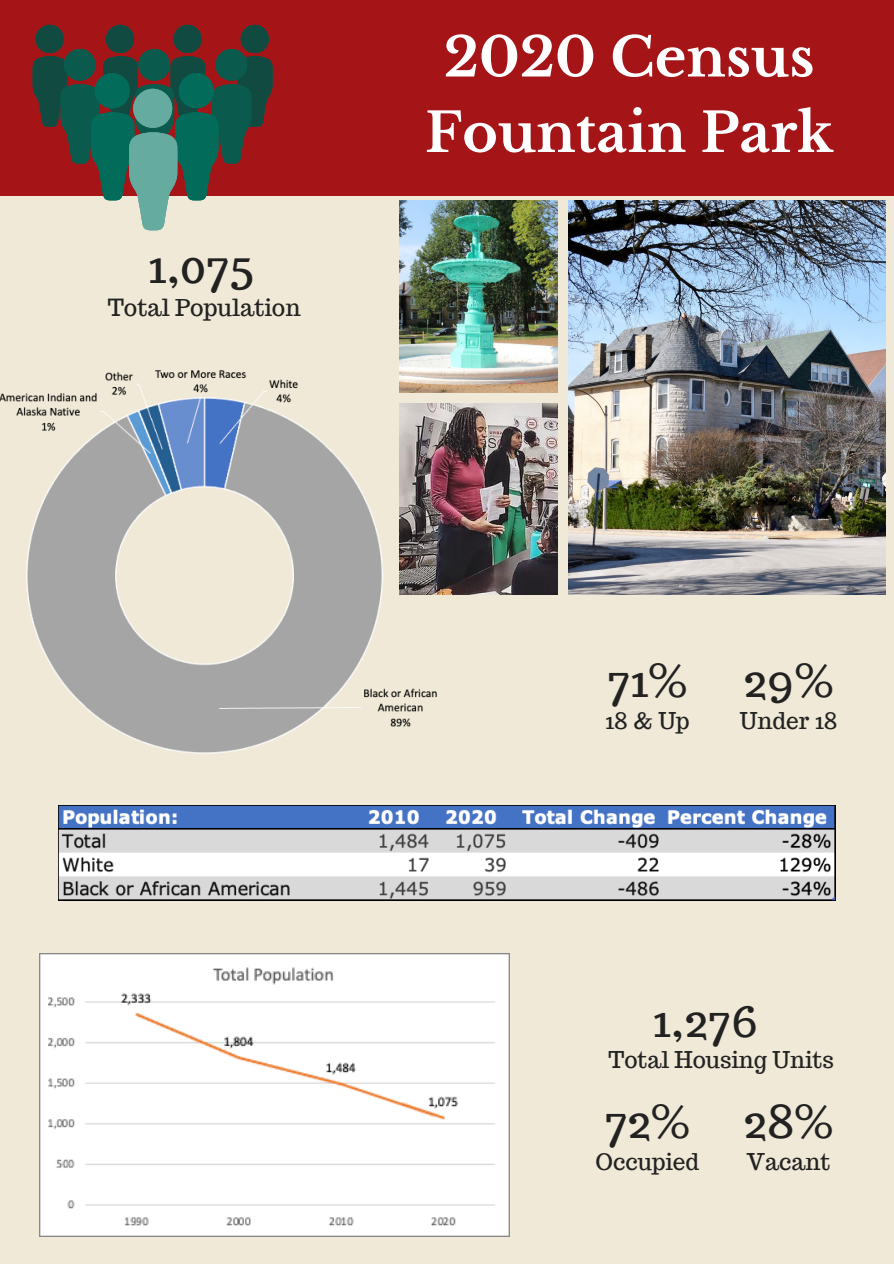
<style>
.page{position:relative;width:894px;height:1264px;background:#fff}
.page>*{position:absolute;margin:0;border:0;box-sizing:border-box;transform-origin:0 0}
.t1{font:700 54px "Libre Baskerville";color:#fff}
.t2{font:46.35px "Trocchi";color:#222}
.t3{font:45.3px "Trocchi";color:#222}
.t4{font:23.1px "Trocchi";color:#222}
.t5{font:22.65px "Trocchi";color:#222}
</style>
<div class="page">
<div style="left:0;top:0;width:893px;height:1263px;background:#f0e9d7"></div>
<div style="left:0;top:0;width:893px;height:196px;background:#a51417"></div>
<img style="left:399px;top:201px;width:158px;height:191px">
<img style="left:568px;top:201px;width:317px;height:393px">
<img style="left:481px;top:403px;width:76px;height:191px">
<svg style="left:33px;top:25px;width:239px;height:205px"></svg>
<div style="left:133px;top:89px;width:39px;height:39px;background:#66ab9f;border-radius:50%"></div>
<img style="left:0;top:363px;width:481px;height:391px">
<img style="left:39px;top:953px;width:470px;height:283px">
<img style="left:59px;top:805px;width:776px;height:95px">
<p class="t2" style="left:148px;top:236px;width:107px">1,075</p>
<p class="t4" style="left:108px;top:292px;width:194px">Total Population</p>
<p class="t1" style="left:443px;top:24px;width:372px">2020 Census</p>
<p class="t1" style="left:425px;top:100px;width:409px">Fountain Park</p>
<p class="t3" style="left:607px;top:651px;width:82px">71%</p>
<p class="t5" style="left:605px;top:706px;width:86px">18 &amp; Up</p>
<p class="t3" style="left:743px;top:651px;width:92px">29%</p>
<p class="t5" style="left:739px;top:706px;width:99px">Under 18</p>
<p class="t3" style="left:652px;top:990px;width:107px">1,276</p>
<p class="t5" style="left:608px;top:1045px;width:227px">Total Housing Units</p>
<p class="t3" style="left:604px;top:1091px;width:87px">72%</p>
<p class="t5" style="left:595px;top:1146px;width:105px">Occupied</p>
<p class="t3" style="left:743px;top:1091px;width:91px">28%</p>
<p class="t5" style="left:746px;top:1146px;width:85px">Vacant</p>
</div>
